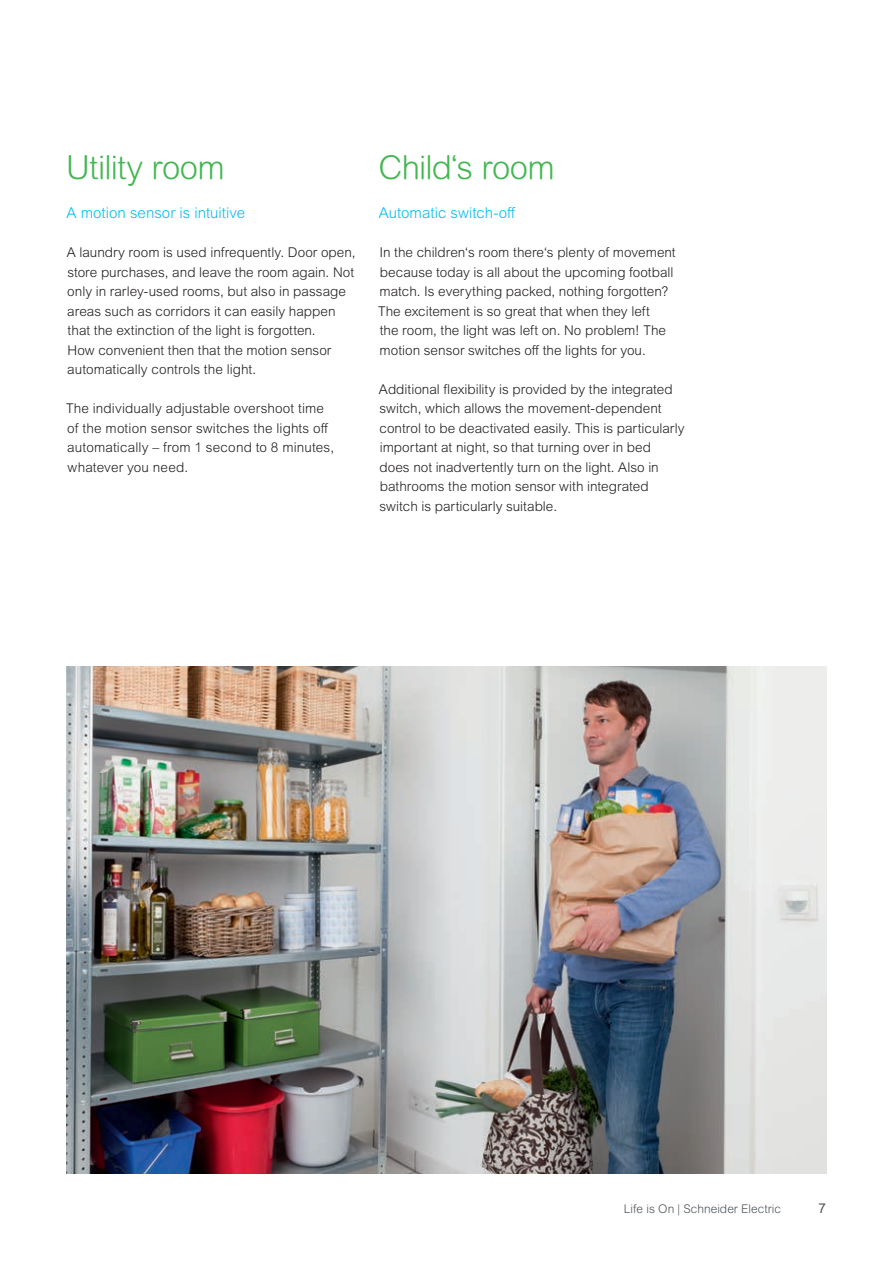
<style>
.page{position:relative;width:893px;height:1263px;background:#fff}
.page>*{position:absolute;margin:0;border:0;box-sizing:border-box;transform-origin:0 0}
.t1{font:300 33px "Arial Rounded MT Pro";letter-spacing:-.02em;color:#42b751}
.t2{font:300 15px "Arial MT Pro";color:#01bdf2}
.t3{font:300 13.5px/19.5px "Arial MT Pro";color:#231f20}
.t4{font:13.5px "Arial MT Pro";color:#4d545a}
.t5{font:300 12px "Arial Rounded MT Pro";color:#4d545a}
</style>
<div class="page">
<img style="left:67px;top:667px;width:759px;height:507px">
<h1 class="t1" style="left:66px;top:148px;width:160px">Utility room</h1>
<h1 class="t1" style="left:379px;top:148px;width:178px">Child‘s room</h1>
<p class="t2" style="left:67px;top:204px;width:180px">A motion sensor is intuitive</p>
<p class="t3" style="left:67px;top:243px;width:290px">A laundry room is used infrequently. Door open, store purchases, and leave the room again. Not only in rarley-used rooms, but also in passage areas such as corridors it can easily happen that the extinction of the light is forgotten.<br>How convenient then that the motion sensor automatically controls the light.</p>
<p class="t3" style="left:66px;top:399px;width:270px">The individually adjustable overshoot time of the motion sensor switches the lights off automatically – from 1 second to 8 minutes, whatever you need.</p>
<p class="t2" style="left:379px;top:204px;width:138px">Automatic switch-off</p>
<p class="t3" style="left:378px;top:243px;width:299px">In the children‘s room there‘s plenty of movement because today is all about the upcoming football match. Is everything packed, nothing forgotten?<br>The excitement is so great that when they left<br>the room, the light was left on. No problem! The motion sensor switches off the lights for you.</p>
<p class="t3" style="left:379px;top:379px;width:307px">Additional flexibility is provided by the integrated switch, which allows the movement-dependent control to be deactivated easily. This is particularly important at night, so that turning over in bed<br>does not inadvertently turn on the light. Also in bathrooms the motion sensor with integrated switch is particularly suitable.</p>
<p class="t5" style="left:624px;top:1201px;width:159px">Life is On | Schneider Electric</p>
<p class="t4" style="left:818px;top:1200px;width:9px">7</p>
</div>
